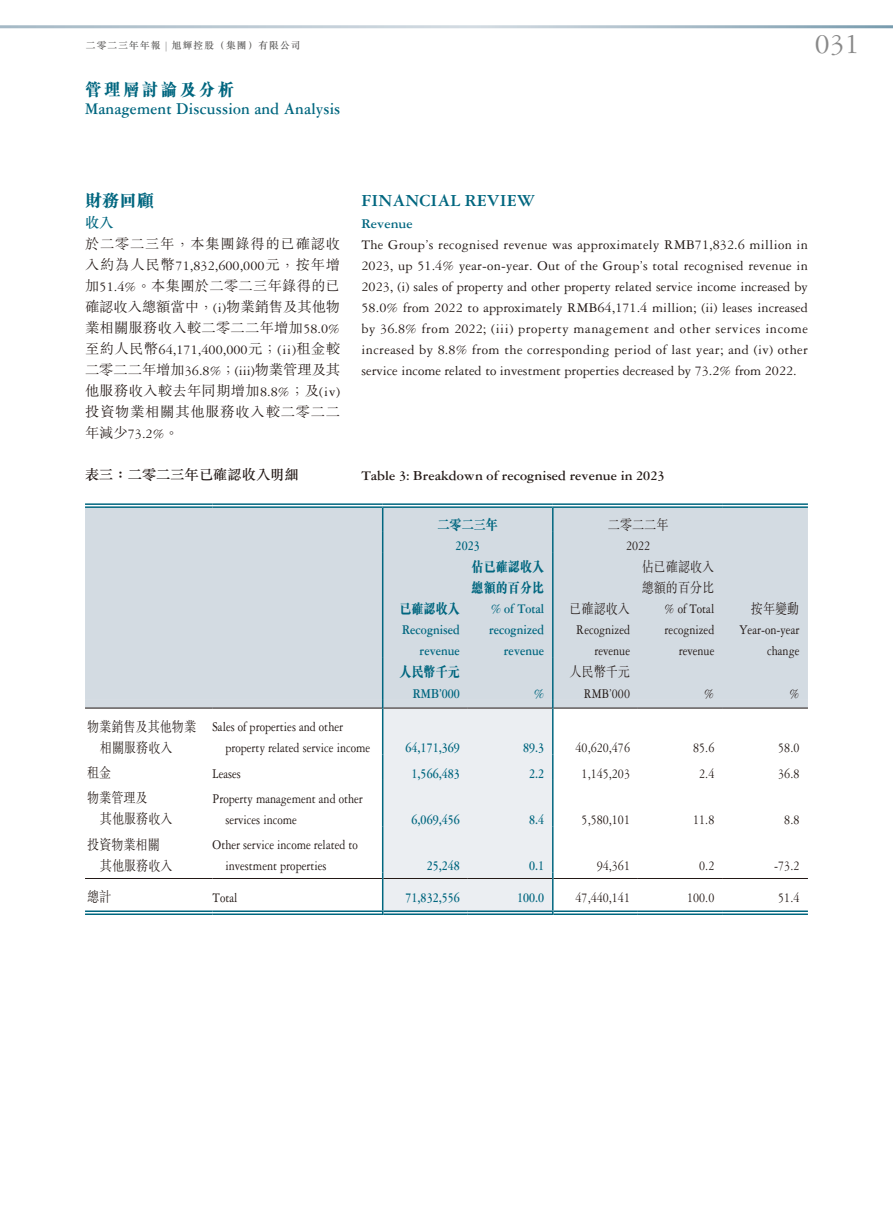
<style>
.page{position:relative;width:893px;height:1212px;background:#fff}
.page>*{position:absolute;margin:0;border:0;box-sizing:border-box;transform-origin:0 0}
.t1{font:30px "Garamond 3 LT Std";color:#898989}
.t2{font:700 18px "Garamond 3 LT Std";color:#00667f}
.t3{font:700 17.4px "Garamond 3 LT Std";letter-spacing:.015em;color:#00667f;scale:.91 1}
.t4{font:17.4px "M Sung HK Xbold E Ten B5 H";letter-spacing:.15em;color:#00667f;scale:.95 1}
.t5{font:17.25px "M Sung HK Xbold E Ten B5 H";color:#00667f}
.t6{font:14.25px/21px "Garamond 3 LT Std";color:#231916;text-align:justify}
.t7{font:14.25px/21px "Garamond 3 LT Std";color:#231916;text-align:right;scale:.85 1}
.t8{font:14.25px/21px "M Sung HK Light E Ten B5 H";color:#231916;text-align:justify}
.t9{font:700 14.25px/21px "Garamond 3 LT Std";color:#00667f;text-align:right;scale:.85 1}
.t10{font:14.25px/21px "M Sung HK Light E Ten B5 H";color:#231916;scale:.85 1}
.t11{font:700 14.25px "Garamond 3 LT Std";color:#231916}
.t12{font:14.25px/21px "M Sung HK Xbold E Ten B5 H";color:#00667f;scale:.85 1}
.t13{font:14.25px "M Sung HK Light E Ten B5 H";letter-spacing:.055em;color:#231916}
.t14{font:14.25px "M Sung HK Medium E Ten B5 H";color:#231916}
.t15{font:700 14.25px "Garamond 3 LT Std";color:#00667f}
.t16{font:14.25px "M Sung HK Medium E Ten B5 H";color:#00667f}
.t17{font:9.75px "M Sung HK Medium E Ten B5 H";letter-spacing:.11em;color:#595857}
.s1{font-family:"Garamond 3 LT Std"}
.s2{font-family:"M Sung HK Light E Ten B5 H"}
</style>
<div class="page">
<div style="left:85px;top:508px;width:723px;height:192px;background:#d3dbe2"></div>
<hr style="left:552px;top:508px;width:2px;height:24px;background:#00667f">
<svg style="left:382px;top:508px;width:1px;height:45px"></svg>
<hr style="left:382px;top:553px;width:1px;height:105px;background:#00667f">
<hr style="left:552px;top:532px;width:2px;height:21px;background:#00667f">
<hr style="left:552px;top:553px;width:2px;height:105px;background:#00667f">
<hr style="left:382px;top:658px;width:1px;height:42px;background:#00667f">
<hr style="left:552px;top:658px;width:2px;height:42px;background:#00667f">
<svg style="left:85px;top:700px;width:723px;height:215px"></svg>
<hr style="left:85px;top:503px;width:128px;height:2px;background:#00667f">
<hr style="left:85px;top:506px;width:128px;height:2px;background:#00667f">
<hr style="left:213px;top:503px;width:170px;height:2px;background:#00667f">
<hr style="left:213px;top:506px;width:170px;height:2px;background:#00667f">
<hr style="left:383px;top:503px;width:170px;height:2px;background:#00667f">
<hr style="left:383px;top:506px;width:170px;height:2px;background:#00667f">
<hr style="left:553px;top:503px;width:170px;height:2px;background:#00667f">
<hr style="left:553px;top:506px;width:170px;height:2px;background:#00667f">
<hr style="left:723px;top:503px;width:85px;height:2px;background:#00667f">
<hr style="left:723px;top:506px;width:85px;height:2px;background:#00667f">
<hr style="left:85px;top:708px;width:128px;height:1px;background:#231916">
<hr style="left:213px;top:708px;width:169px;height:1px;background:#231916">
<hr style="left:383px;top:708px;width:85px;height:1px;background:#231916">
<hr style="left:468px;top:708px;width:84px;height:1px;background:#231916">
<hr style="left:554px;top:708px;width:84px;height:1px;background:#231916">
<hr style="left:638px;top:708px;width:85px;height:1px;background:#231916">
<hr style="left:723px;top:708px;width:85px;height:1px;background:#231916">
<hr style="left:85px;top:878px;width:128px;height:1px;background:#231916">
<hr style="left:213px;top:878px;width:169px;height:1px;background:#231916">
<hr style="left:383px;top:878px;width:85px;height:1px;background:#231916">
<hr style="left:468px;top:878px;width:84px;height:1px;background:#231916">
<hr style="left:554px;top:878px;width:84px;height:1px;background:#231916">
<hr style="left:638px;top:878px;width:85px;height:1px;background:#231916">
<hr style="left:723px;top:878px;width:85px;height:1px;background:#231916">
<hr style="left:85px;top:910px;width:128px;height:2px;background:#00667f">
<hr style="left:85px;top:913px;width:128px;height:2px;background:#00667f">
<hr style="left:213px;top:910px;width:169px;height:2px;background:#00667f">
<hr style="left:213px;top:913px;width:169px;height:2px;background:#00667f">
<hr style="left:383px;top:910px;width:85px;height:2px;background:#00667f">
<hr style="left:383px;top:913px;width:85px;height:2px;background:#00667f">
<hr style="left:468px;top:910px;width:84px;height:2px;background:#00667f">
<hr style="left:468px;top:913px;width:84px;height:2px;background:#00667f">
<hr style="left:554px;top:910px;width:84px;height:2px;background:#00667f">
<hr style="left:554px;top:913px;width:84px;height:2px;background:#00667f">
<hr style="left:638px;top:910px;width:85px;height:2px;background:#00667f">
<hr style="left:638px;top:913px;width:85px;height:2px;background:#00667f">
<hr style="left:723px;top:910px;width:85px;height:2px;background:#00667f">
<hr style="left:723px;top:913px;width:85px;height:2px;background:#00667f">
<p class="t17" style="left:86px;top:42px;width:216px">二零二三年年報 <span class="s1">|</span> 旭輝控股（集團）有限公司</p>
<h1 class="t1" style="left:815px;top:32px;width:46px">031</h1>
<p class="t4" style="left:85px;top:83px;width:159px">管理層討論及分析</p>
<p class="t3" style="left:85px;top:102px;width:282px">Management Discussion and Analysis</p>
<p class="t5" style="left:85px;top:194px;width:71px">財務回顧</p>
<p class="t16" style="left:85px;top:217px;width:30px">收入</p>
<p class="t13" style="left:85px;top:238px;width:257px">於二零二三年，本集團錄得的已確認收</p>
<p class="t6" style="left:85px;top:256px;width:257px"><span class="s2">入約為人民幣</span>71,832,600,000<span class="s2">元，按年增</span></p>
<p class="t8" style="left:85px;top:277px;width:257px">加<span class="s1">51.4%</span>。本集團於二零二三年錄得的已確認收入總額當中，<span class="s1">(i)</span>物業銷售及其他物業相關服務收入較二零二二年增加<span class="s1">58.0%</span></p>
<p class="t6" style="left:85px;top:340px;width:257px"><span class="s2">至約人民幣</span>64,171,400,000<span class="s2">元；</span>(ii)<span class="s2">租金較</span></p>
<p class="t8" style="left:85px;top:361px;width:257px">二零二二年增加<span class="s1">36.8%</span>；<span class="s1">(iii)</span>物業管理及其他服務收入較去年同期增加<span class="s1">8.8%</span>；及<span class="s1">(iv)</span>投資物業相關其他服務收入較二零二二</p>
<p class="t6" style="left:85px;top:424px;width:95px"><span class="s2">年減少</span>73.2%<span class="s2">。</span></p>
<p class="t14" style="left:85px;top:469px;width:215px">表三：二零二三年已確認收入明細</p>
<p class="t2" style="left:361px;top:193px;width:175px">FINANCIAL REVIEW</p>
<p class="t15" style="left:361px;top:218px;width:53px">Revenue</p>
<p class="t6" style="left:361px;top:235px;width:448px">The Group’s recognised revenue was approximately RMB71,832.6 million in 2023, up 51.4% year-on-year. Out of the Group’s total recognised revenue in 2023, (i) sales of property and other property related service income increased by 58.0% from 2022 to approximately RMB64,171.4 million; (ii) leases increased by 36.8% from 2022; (iii) property management and other services income increased by 8.8% from the corresponding period of last year; and (iv) other service income related to investment properties decreased by 73.2% from 2022.</p>
<p class="t11" style="left:361px;top:470px;width:305px">Table 3: Breakdown of recognised revenue in 2023</p>
<p class="t12" style="left:437px;top:516px;width:73px">二零二三年</p>
<p class="t10" style="left:608px;top:516px;width:73px">二零二二年</p>
<p class="t9" style="left:456px;top:537px;width:30px">2023</p>
<p class="t7" style="left:626px;top:537px;width:30px">2022</p>
<p class="t12" style="left:399px;top:600px;width:73px">已確認收入</p>
<p class="t9" style="left:402px;top:621px;width:70px">Recognised revenue</p>
<p class="t12" style="left:472px;top:558px;width:87px">佔已確認收入總額的百分比</p>
<p class="t9" style="left:489px;top:600px;width:66px">% of Total recognized revenue</p>
<p class="t10" style="left:569px;top:600px;width:73px">已確認收入</p>
<p class="t7" style="left:576px;top:621px;width:65px">Recognized revenue</p>
<p class="t10" style="left:642px;top:558px;width:87px">佔已確認收入總額的百分比</p>
<p class="t7" style="left:665px;top:600px;width:60px">% of Total recognized revenue</p>
<p class="t10" style="left:751px;top:600px;width:59px">按年變動</p>
<p class="t7" style="left:739px;top:621px;width:72px">Year-on-year change</p>
<p class="t12" style="left:399px;top:663px;width:73px">人民幣千元</p>
<p class="t9" style="left:413px;top:684px;width:57px">RMB’000</p>
<p class="t9" style="left:534px;top:684px;width:13px">%</p>
<p class="t10" style="left:569px;top:663px;width:73px">人民幣千元</p>
<p class="t7" style="left:584px;top:684px;width:56px">RMB’000</p>
<p class="t7" style="left:704px;top:684px;width:13px">%</p>
<p class="t7" style="left:789px;top:684px;width:13px">%</p>
<p class="t10" style="left:100px;top:718px;width:115px;text-indent:-13px">物業銷售及其他物業相關服務收入</p>
<p class="t7" style="left:225px;top:717px;width:172px;text-align:left;text-indent:-13px">Sales of properties and other property related service income</p>
<p class="t9" style="left:405px;top:738px;width:66px">64,171,369</p>
<p class="t9" style="left:523px;top:738px;width:26px">89.3</p>
<p class="t7" style="left:576px;top:738px;width:66px">40,620,476</p>
<p class="t7" style="left:693px;top:738px;width:26px">85.6</p>
<p class="t7" style="left:778px;top:738px;width:26px">58.0</p>
<p class="t10" style="left:87px;top:764px;width:30px">租金</p>
<p class="t7" style="left:213px;top:764px;width:35px">Leases</p>
<p class="t9" style="left:412px;top:764px;width:58px">1,566,483</p>
<p class="t9" style="left:529px;top:764px;width:19px">2.2</p>
<p class="t7" style="left:582px;top:764px;width:58px">1,145,203</p>
<p class="t7" style="left:699px;top:764px;width:19px">2.4</p>
<p class="t7" style="left:778px;top:764px;width:26px">36.8</p>
<p class="t10" style="left:100px;top:789px;width:87px;text-indent:-13px">物業管理及<br>其他服務收入</p>
<p class="t7" style="left:225px;top:789px;width:163px;text-align:left;text-indent:-13px">Property management and other services income</p>
<p class="t9" style="left:412px;top:810px;width:58px">6,069,456</p>
<p class="t9" style="left:529px;top:810px;width:19px">8.4</p>
<p class="t7" style="left:582px;top:810px;width:58px">5,580,101</p>
<p class="t7" style="left:693px;top:810px;width:26px">11.8</p>
<p class="t7" style="left:784px;top:810px;width:19px">8.8</p>
<p class="t10" style="left:100px;top:836px;width:87px;text-indent:-13px">投資物業相關其他服務收入</p>
<p class="t7" style="left:225px;top:835px;width:157px;text-align:left;text-indent:-13px">Other service income related to investment properties</p>
<p class="t9" style="left:427px;top:856px;width:41px">25,248</p>
<p class="t9" style="left:529px;top:856px;width:19px">0.1</p>
<p class="t7" style="left:597px;top:856px;width:41px">94,361</p>
<p class="t7" style="left:699px;top:856px;width:19px">0.2</p>
<p class="t7" style="left:774px;top:856px;width:31px">-73.2</p>
<p class="t10" style="left:87px;top:888px;width:30px">總計</p>
<p class="t7" style="left:213px;top:888px;width:31px">Total</p>
<p class="t9" style="left:405px;top:888px;width:66px">71,832,556</p>
<p class="t9" style="left:517px;top:888px;width:34px">100.0</p>
<p class="t7" style="left:576px;top:888px;width:66px">47,440,141</p>
<p class="t7" style="left:687px;top:888px;width:34px">100.0</p>
<p class="t7" style="left:778px;top:888px;width:26px">51.4</p>
</div>
